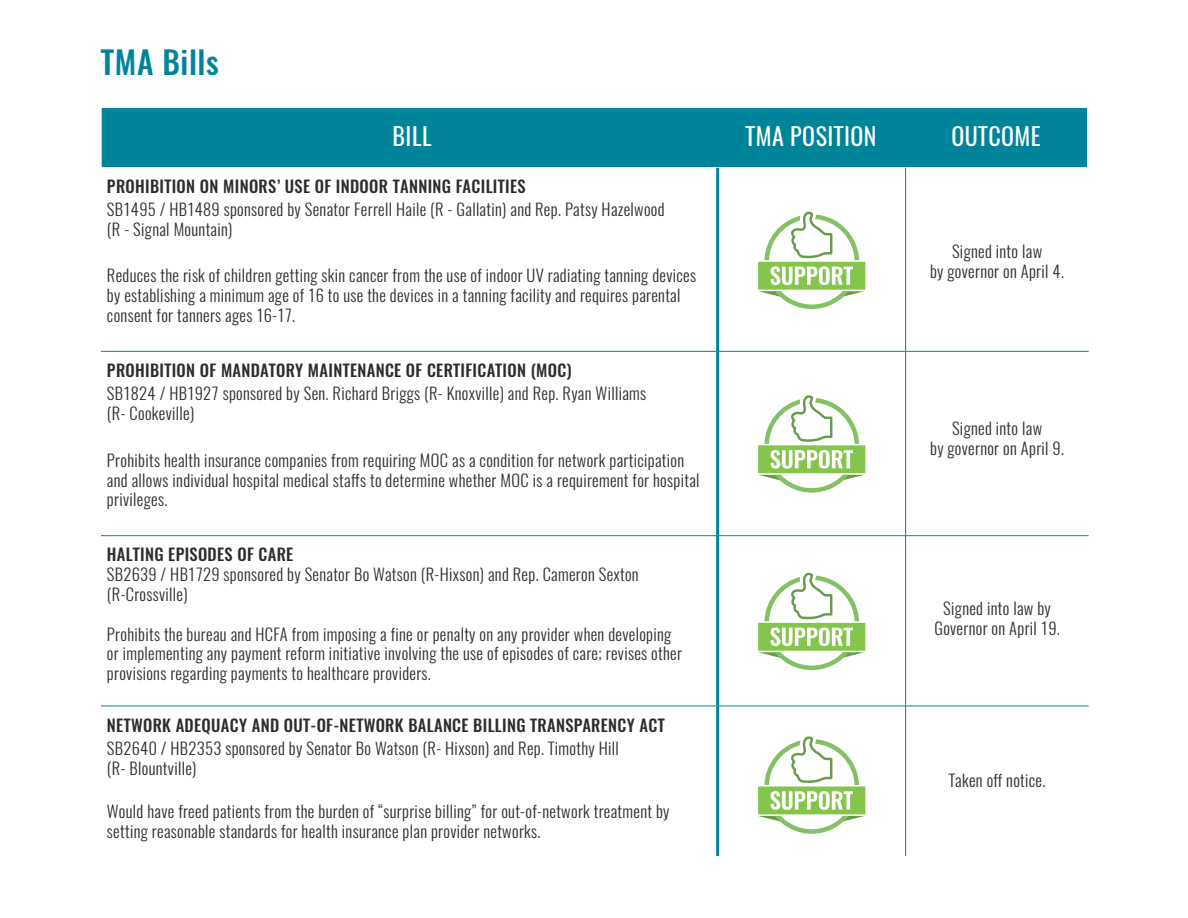
<style>
.page{position:relative;width:1188px;height:918px;background:#fff}
.page>*{position:absolute;margin:0;border:0;box-sizing:border-box;transform-origin:0 0}
.t1{font:500 31.5px "Oswald";letter-spacing:.02em;color:#00849a}
.t2{font:24px "Oswald";letter-spacing:.02em;color:#fff}
.t3{font:300 16.5px/19.8px "Oswald";letter-spacing:.02em;color:#2e2b2c}
.t4{font:500 16.5px "Oswald";letter-spacing:.02em;color:#2e2b2c}
</style>
<div class="page">
<hr style="left:716px;top:168px;width:3px;height:183px;background:#00849a">
<hr style="left:716px;top:352px;width:3px;height:183px;background:#00849a">
<hr style="left:716px;top:536px;width:3px;height:170px;background:#00849a">
<hr style="left:716px;top:706px;width:3px;height:161px;background:#00849a">
<hr style="left:905px;top:168px;width:1px;height:183px;background:#00849a">
<hr style="left:101px;top:351px;width:617px;height:1px;background:#00849a">
<hr style="left:718px;top:351px;width:188px;height:1px;background:#00849a">
<hr style="left:906px;top:351px;width:183px;height:1px;background:#00849a">
<hr style="left:905px;top:352px;width:1px;height:183px;background:#00849a">
<hr style="left:101px;top:535px;width:617px;height:1px;background:#00849a">
<hr style="left:718px;top:535px;width:188px;height:1px;background:#00849a">
<hr style="left:906px;top:535px;width:183px;height:1px;background:#00849a">
<hr style="left:905px;top:536px;width:1px;height:170px;background:#00849a">
<hr style="left:101px;top:706px;width:617px;height:1px;background:#00849a">
<hr style="left:718px;top:706px;width:188px;height:1px;background:#00849a">
<hr style="left:906px;top:706px;width:183px;height:1px;background:#00849a">
<hr style="left:905px;top:706px;width:1px;height:161px;background:#00849a">
<div style="left:102px;top:108px;width:985px;height:59px;background:#00849a"></div>
<hr style="left:714px;top:109px;width:3px;height:57px;background:#00849a">
<hr style="left:903px;top:108px;width:1px;height:58px;background:#00849a">
<svg style="left:758px;top:212px;width:107px;height:97px"></svg>
<svg style="left:758px;top:395px;width:107px;height:98px"></svg>
<svg style="left:758px;top:573px;width:107px;height:97px"></svg>
<svg style="left:758px;top:736px;width:107px;height:98px"></svg>
<h1 class="t1" style="left:101px;top:46px;width:119px">TMA Bills</h1>
<h2 class="t2" style="left:393px;top:115px;width:41px">BILL</h2>
<h2 class="t2" style="left:746px;top:115px;width:132px">TMA POSITION</h2>
<h2 class="t2" style="left:951px;top:115px;width:91px">OUTCOME</h2>
<p class="t4" style="left:107px;top:177px;width:420px">PROHIBITION ON MINORS’ USE OF INDOOR TANNING FACILITIES</p>
<p class="t3" style="left:107px;top:198px;width:559px">SB1495 / HB1489 sponsored by Senator Ferrell Haile (R - Gallatin) and Rep. Patsy Hazelwood (R - Signal Mountain)</p>
<p class="t3" style="left:107px;top:264px;width:591px">Reduces the risk of children getting skin cancer from the use of indoor UV radiating tanning devices by establishing a minimum age of 16 to use the devices in a tanning facility and requires parental consent for tanners ages 16-17.</p>
<p class="t4" style="left:107px;top:362px;width:466px">PROHIBITION OF MANDATORY MAINTENANCE OF CERTIFICATION (MOC)</p>
<p class="t3" style="left:107px;top:382px;width:541px">SB1824 / HB1927 sponsored by Sen. Richard Briggs (R- Knoxville) and Rep. Ryan Williams (R- Cookeville)</p>
<p class="t3" style="left:107px;top:448px;width:594px">Prohibits health insurance companies from requiring MOC as a condition for network participation and allows individual hospital medical staffs to determine whether MOC is a requirement for hospital privileges.</p>
<p class="t4" style="left:107px;top:546px;width:188px">HALTING EPISODES OF CARE</p>
<p class="t3" style="left:107px;top:563px;width:533px">SB2639 / HB1729 sponsored by Senator Bo Watson (R-Hixson) and Rep. Cameron Sexton (R-Crossville)</p>
<p class="t3" style="left:107px;top:622px;width:576px">Prohibits the bureau and HCFA from imposing a fine or penalty on any provider when developing or implementing any payment reform initiative involving the use of episodes of care; revises other provisions regarding payments to healthcare providers.</p>
<p class="t4" style="left:107px;top:716px;width:559px">NETWORK ADEQUACY AND OUT-OF-NETWORK BALANCE BILLING TRANSPARENCY ACT</p>
<p class="t3" style="left:107px;top:736px;width:513px">SB2640 / HB2353 sponsored by Senator Bo Watson (R- Hixson) and Rep. Timothy Hill (R- Blountville)</p>
<p class="t3" style="left:107px;top:799px;width:564px">Would have freed patients from the burden of “surprise billing” for out-of-network treatment by setting reasonable standards for health insurance plan provider networks.</p>
<p class="t3" style="left:930px;top:239px;width:135px;text-align:center">Signed into law<br>by governor on April 4.</p>
<p class="t3" style="left:930px;top:417px;width:135px;text-align:center">Signed into law<br>by governor on April 9.</p>
<p class="t3" style="left:934px;top:597px;width:127px;text-align:center">Signed into law by<br>Governor on April 19.</p>
<p class="t3" style="left:949px;top:769px;width:98px">Taken off notice.</p>
</div>
